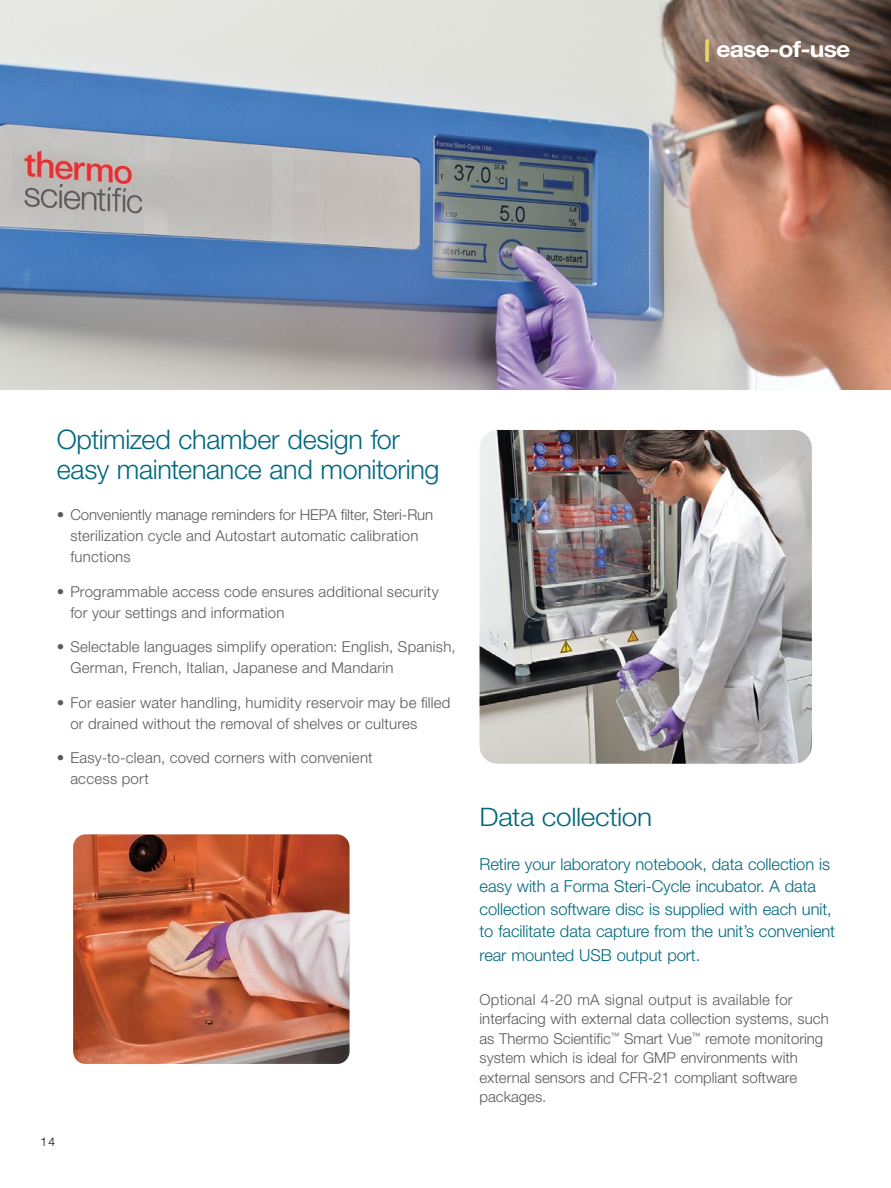
<style>
.page{position:relative;width:891px;height:1188px;background:#fff}
.page>*{position:absolute;margin:0;border:0;box-sizing:border-box;transform-origin:0 0}
.t1{font:300 27px/30px "Helvetica Neue LT Std";letter-spacing:-.015em;color:#00687f}
.t2{font:300 25.5px "Helvetica Neue LT Std";letter-spacing:-.015em;color:#00687f;scale:1.1 1}
.t3{font:700 22.5px "Helvetica Neue LT Std";letter-spacing:-.03em;color:#fff;scale:1.1 1}
.t4{font:300 16.5px/22.5px "Helvetica Neue LT Std";letter-spacing:-.005em;color:#00687f}
.t5{font:300 15px/21px "Helvetica Neue LTW1 G";letter-spacing:.015em;color:#58595b}
.t6{font:300 15px/19.5px "Helvetica Neue LT Std";color:#58595b}
.t7{font:300 12px "Helvetica Neue LT Std";color:#000}
.s1{font-weight:800;color:#e9d666}
</style>
<div class="page">
<img style="left:0;top:0;width:891px;height:389px">
<img style="left:73px;top:834px;width:276px;height:230px">
<img style="left:480px;top:430px;width:332px;height:334px">
<h3 class="t3" style="left:705px;top:35px;width:134px"><span class="s1">|</span> ease-of-use</h3>
<h1 class="t1" style="left:57px;top:424px;width:384px">Optimized chamber design for easy maintenance and monitoring</h1>
<p class="t5" style="left:70px;top:505px;width:365px;text-indent:-14px">• Conveniently manage reminders for HEPA filter, Steri-Run sterilization cycle and Autostart automatic calibration functions</p>
<p class="t5" style="left:70px;top:581px;width:370px;text-indent:-13px">• Programmable access code ensures additional security for your settings and information</p>
<p class="t5" style="left:70px;top:637px;width:387px;text-indent:-14px">• Selectable languages simplify operation: English, Spanish,<br>German, French, Italian, Japanese and Mandarin</p>
<p class="t5" style="left:70px;top:692px;width:382px;text-indent:-14px">• For easier water handling, humidity reservoir may be filled or drained without the removal of shelves or cultures</p>
<p class="t5" style="left:70px;top:748px;width:304px;text-indent:-14px">• Easy-to-clean, coved corners with convenient access port</p>
<p class="t7" style="left:40px;top:1134px;width:16px">14</p>
<h2 class="t2" style="left:480px;top:802px;width:159px">Data collection</h2>
<p class="t4" style="left:480px;top:852px;width:357px">Retire your laboratory notebook, data collection is easy with a Forma Steri-Cycle incubator. A data collection software disc is supplied with each unit, to facilitate data capture from the unit’s convenient</p>
<p class="t4" style="left:480px;top:944px;width:222px">rear mounted USB output port.</p>
<p class="t6" style="left:480px;top:989px;width:351px">Optional 4-20 mA signal output is available for interfacing with external data collection systems, such as Thermo Scientific<sup>™</sup> Smart Vue<sup>™</sup> remote monitoring system which is ideal for GMP environments with external sensors and CFR-21 compliant software packages.</p>
</div>
